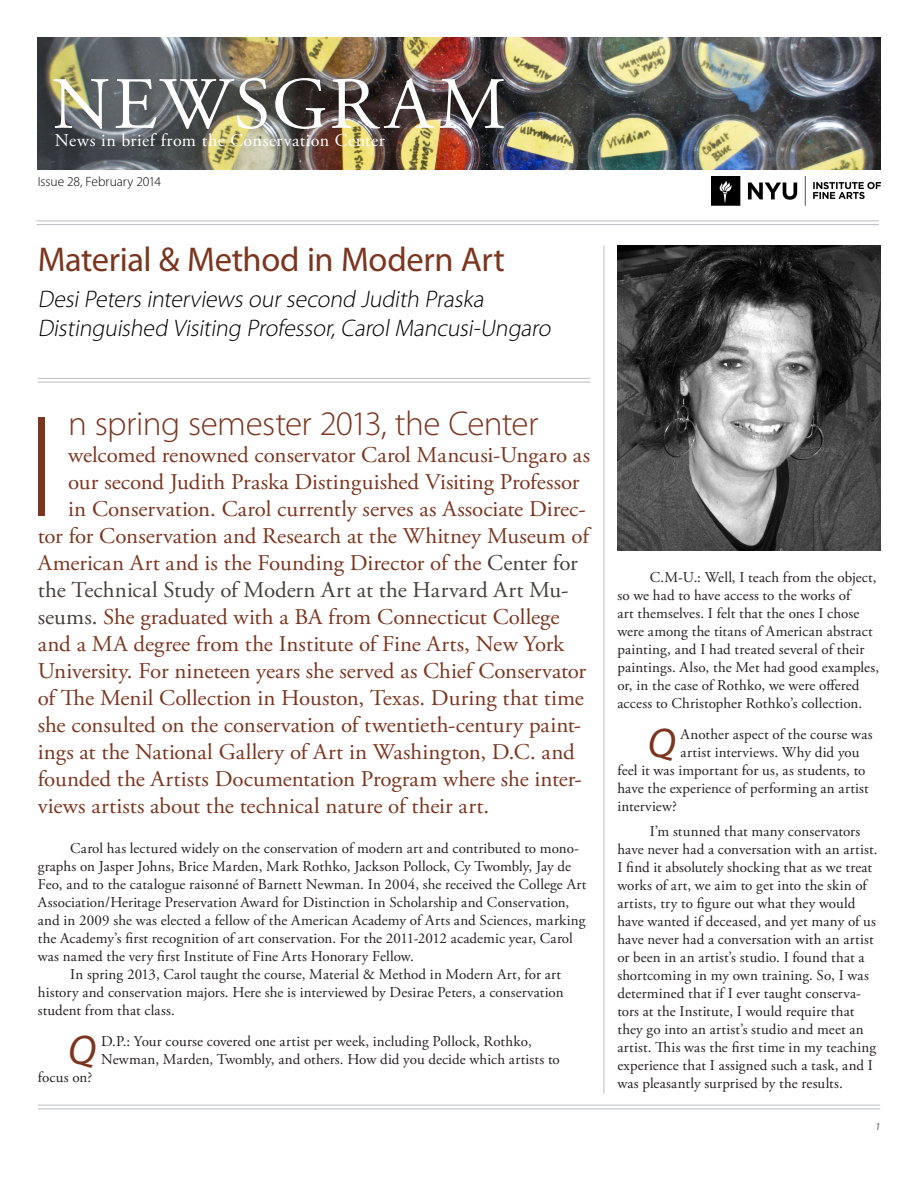
<style>
.page{position:relative;width:918px;height:1188px;background:#fff}
.page>*{position:absolute;margin:0;border:0;box-sizing:border-box;transform-origin:0 0}
.t1{font:300 145.5px "Myriad Pro";color:#7c351e}
.t2{font:73.5px "Adobe Garamond Pro";letter-spacing:.035em;color:#fff}
.t3{font:italic 41.7px "Myriad Pro";color:#7c351e}
.t4{font:300 34.5px "Myriad Pro";letter-spacing:-.015em;color:#7c351e}
.t5{font:34.5px "Myriad Pro";letter-spacing:-.01em;color:#7c351e}
.t6{font:italic 300 24px/28.8px "Myriad Pro";color:#000}
.t7{font:22.5px "Adobe Garamond Pro";color:#7c351e}
.t8{font:22.5px "Adobe Garamond Pro";color:#463f3d}
.t9{font:18px "Adobe Garamond Pro";letter-spacing:.025em;color:#fff}
.t10{font:15px/18px "Adobe Garamond Pro";letter-spacing:.01em;color:#231f20}
.t11{font:300 13.5px "Myriad Pro";color:#000}
.t12{font:italic 10.5px "Myriad Pro";color:#6b6360}
.s1{color:#463f3d}
</style>
<div class="page">
<img style="left:38px;top:38px;width:842px;height:131px">
<hr style="left:38px;top:378px;width:552px;height:1px;background:#bcbdc0">
<hr style="left:38px;top:382px;width:552px;height:1px;background:#bcbdc0">
<hr style="left:37px;top:220px;width:842px;height:1px;background:#bcbdc0">
<hr style="left:37px;top:224px;width:842px;height:1px;background:#bcbdc0">
<hr style="left:604px;top:246px;width:1px;height:848px;background:#bcbdc0">
<hr style="left:38px;top:1105px;width:842px;height:1px;background:#bcbdc0">
<hr style="left:38px;top:1108px;width:842px;height:1px;background:#bcbdc0">
<img style="left:712px;top:176px;width:168px;height:29px">
<img style="left:617px;top:246px;width:263px;height:305px">
<h2 class="t2" style="left:52px;top:60px;width:456px">NEWSGRAM</h2>
<p class="t9" style="left:55px;top:129px;width:331px">News in brief from the Conservation Center</p>
<p class="t11" style="left:38px;top:174px;width:125px">Issue 28, February 2014</p>
<h3 class="t5" style="left:38px;top:239px;width:469px">Material &amp; Method in Modern Art</h3>
<h3 class="t6" style="left:38px;top:284px;width:519px">DesiPeters interviews oursecond Judith Praska<br>Distinguished Visiting Professor,CarolMancusi-Ungaro</h3>
<h1 class="t1" style="left:26px;top:380px;width:32px">I</h1>
<h3 class="t4" style="left:68px;top:403px;width:472px">n spring semester 2013, the Center</h3>
<h3 class="t7" style="left:68px;top:442px;width:523px">welcomed renowned conservator Carol Mancusi-Ungaro as</h3>
<h3 class="t7" style="left:68px;top:469px;width:513px">our second Judith Praska Distinguished Visiting Professor</h3>
<h3 class="t7" style="left:68px;top:496px;width:519px">in Conservation. Carol currently serves as Associate Direc-</h3>
<h3 class="t7" style="left:38px;top:523px;width:553px">tor for Conservation and Research at the Whitney Museum of</h3>
<h3 class="t7" style="left:38px;top:550px;width:542px">American Art and is the Founding Director of the <span class="s1">Center for</span></h3>
<h3 class="t8" style="left:38px;top:577px;width:532px">the Technical Study of Modern Art at the Harvard Art Mu-</h3>
<h3 class="t7" style="left:38px;top:604px;width:523px"><span class="s1">seums.</span> She graduated with a BA from Connecticut College</h3>
<h3 class="t7" style="left:38px;top:631px;width:528px">and a MA degree from the Institute of Fine Arts, New York</h3>
<h3 class="t7" style="left:38px;top:658px;width:550px">University. For nineteen years she served as Chief Conservator</h3>
<h3 class="t7" style="left:38px;top:685px;width:548px">of The Menil Collection in Houston, Texas. During that time</h3>
<h3 class="t7" style="left:38px;top:712px;width:545px">she consulted on the conservation of twentieth-century paint-</h3>
<h3 class="t7" style="left:38px;top:739px;width:538px">ings at the National Gallery of Art in Washington, D.C. and</h3>
<h3 class="t7" style="left:38px;top:766px;width:545px">founded the Artists Documentation Program where she inter-</h3>
<h3 class="t7" style="left:38px;top:793px;width:453px">views artists about the technical nature of their art.</h3>
<p class="t10" style="left:70px;top:840px;width:510px">Carol has lectured widely on the conservation of modern art and contributed to mono-</p>
<p class="t10" style="left:38px;top:858px;width:535px">graphs on Jasper Johns, Brice Marden, Mark Rothko, Jackson Pollock, Cy Twombly, Jay de</p>
<p class="t10" style="left:38px;top:876px;width:550px">Feo, and to the catalogue raisonné of Barnett Newman. In 2004, she received the College Art</p>
<p class="t10" style="left:38px;top:894px;width:533px">Association/Heritage Preservation Award for Distinction in Scholarship and Conservation,</p>
<p class="t10" style="left:38px;top:912px;width:549px">and in 2009 she was elected a fellow of the American Academy of Arts and Sciences, marking</p>
<p class="t10" style="left:38px;top:930px;width:537px">the Academy’s first recognition of art conservation. For the 2011-2012 academic year, Carol</p>
<p class="t10" style="left:38px;top:948px;width:378px">was named the very first Institute of Fine Arts Honorary Fellow.</p>
<p class="t10" style="left:70px;top:966px;width:492px">In spring 2013, Carol taught the course, Material &amp; Method in Modern Art, for art</p>
<p class="t10" style="left:38px;top:984px;width:527px">history and conservation majors. Here she is interviewed by Desirae Peters, a conservation</p>
<p class="t10" style="left:38px;top:1002px;width:138px">student from that class.</p>
<h3 class="t3" style="left:68px;top:1025px;width:29px">Q</h3>
<p class="t10" style="left:101px;top:1033px;width:460px">D.P.: Your course covered one artist per week, including Pollock, Rothko,<br>Newman, Marden, Twombly, and others. How did you decide which artists to</p>
<p class="t10" style="left:38px;top:1069px;width:56px">focus on?</p>
<p class="t10" style="left:617px;top:569px;width:263px;text-indent:32px">C.M-U.: Well, I teach from the object, so we had to have access to the works of<br>art themselves. I felt that the ones I chose were among the titans of American abstract painting, and I had treated several of their paintings. Also, the Met had good examples, or, in the case of Rothko, we were offered access to Christopher Rothko’s collection.</p>
<h3 class="t3" style="left:648px;top:718px;width:29px">Q</h3>
<p class="t10" style="left:681px;top:726px;width:194px">Another aspect of the course was</p>
<p class="t10" style="left:681px;top:744px;width:180px">artist interviews. Why did you</p>
<p class="t10" style="left:617px;top:762px;width:250px">feel it was important for us, as students, to</p>
<p class="t10" style="left:617px;top:780px;width:253px">have the experience of performing an artist</p>
<p class="t10" style="left:617px;top:798px;width:61px">interview?</p>
<p class="t10" style="left:617px;top:823px;width:262px;text-indent:32px">I’m stunned that many conservators have never had a conversation with an artist.<br>I find it absolutely shocking that as we treat works of art, we aim to get into the skin of artists, try to figure out what they would have wanted if deceased, and yet many of us have never had a conversation with an artist or been in an artist’s studio. I found that a shortcoming in my own training. So, I was determined that if I ever taught conserva&shy;tors at the Institute, I would require that they go into an artist’s studio and meet an artist. This was the first time in my teaching experience that I assigned such a task, and I was pleasantly surprised by the results.</p>
<p class="t12" style="left:875px;top:1120px;width:9px">1</p>
</div>
